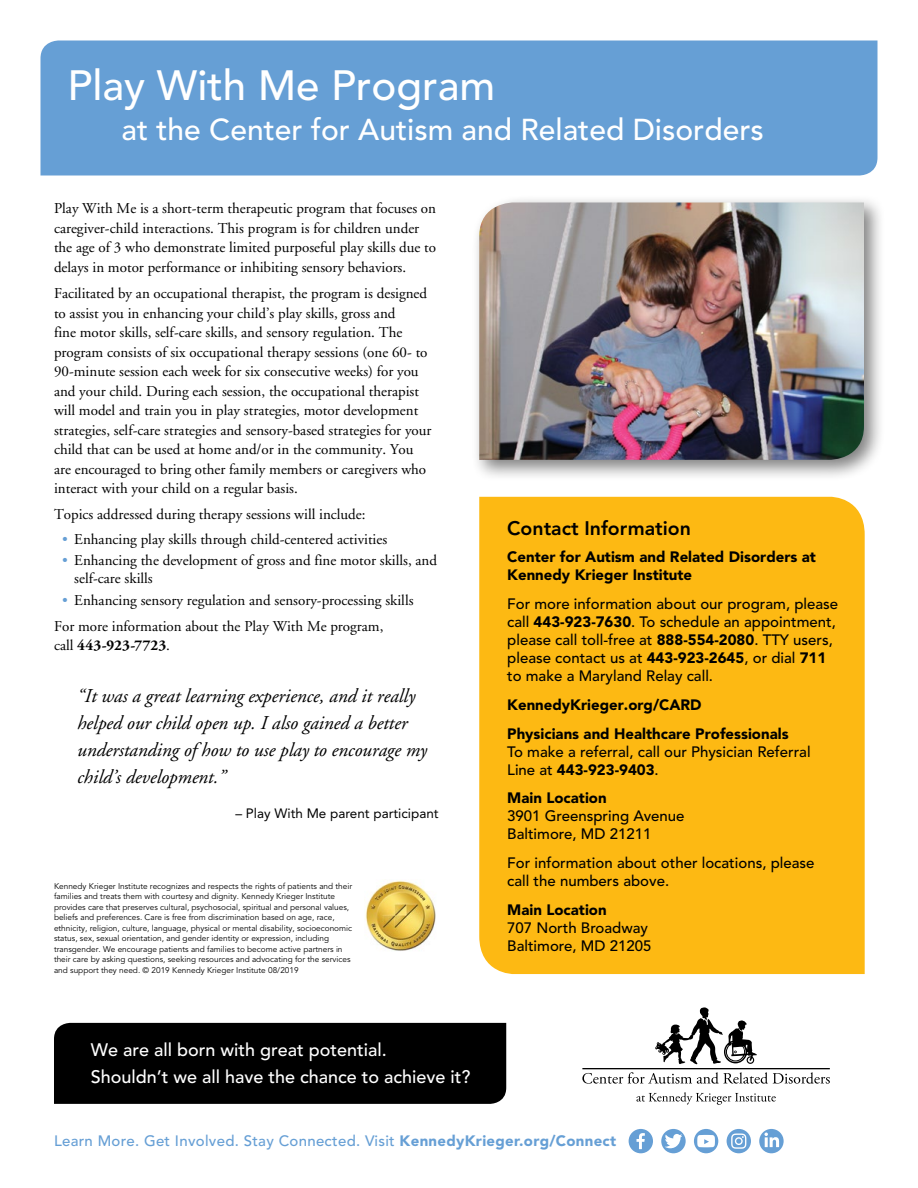
<style>
.page{position:relative;width:918px;height:1188px;background:#fff}
.page>*{position:absolute;margin:0;border:0;box-sizing:border-box;transform-origin:0 0}
.t1{font:500 42px "Avenir";color:#fff}
.t2{font:500 30px "Avenir";color:#fff}
.t3{font:italic 19.5px/27px "Adobe Garamond";letter-spacing:-.005em;color:#000}
.t4{font:800 19.5px "Avenir";color:#000}
.t5{font:500 18px/27px "Avenir";color:#fff}
.t6{font:15px/19.5px "Adobe Garamond";color:#000}
.t7{font:500 15px/18px "Avenir";color:#000}
.t8{font:900 15px/18px "Avenir";color:#000}
.t9{font:500 15px "Avenir";letter-spacing:.02em;color:#669fd5}
.t10{font:700 15px "Adobe Garamond";letter-spacing:.01em;color:#000}
.t11{font:13.5px "Avenir";color:#000}
.t12{font:8.25px/10.5px "Avenir";color:#000}
.s1{color:#669fd5}
.s2{font-weight:400}
.s3{font-weight:900}
</style>
<div class="page">
<svg style="left:655px;top:1007px;width:102px;height:57px"></svg>
<hr style="left:582px;top:1068px;width:248px;height:1px;background:#000">
<svg style="left:582px;top:1072px;width:248px;height:12px"></svg>
<svg style="left:636px;top:1092px;width:140px;height:13px"></svg>
<div style="left:54px;top:1023px;width:452px;height:81px;background:#000"></div>
<svg style="left:629px;top:1129px;width:24px;height:24px"></svg>
<svg style="left:661px;top:1129px;width:25px;height:24px"></svg>
<svg style="left:694px;top:1129px;width:24px;height:24px"></svg>
<svg style="left:727px;top:1129px;width:24px;height:24px"></svg>
<svg style="left:759px;top:1129px;width:25px;height:24px"></svg>
<div style="left:40px;top:40px;width:838px;height:136px;background:#669fd5"></div>
<div style="left:479px;top:497px;width:386px;height:477px;background:#fdb913"></div>
<div style="left:471px;top:194px;width:414px;height:288px;background:#000;opacity:.5"></div>
<img style="left:479px;top:202px;width:385px;height:258px">
<img style="left:365px;top:880px;width:71px;height:71px">
<h1 class="t1" style="left:68px;top:61px;width:429px">Play With Me Program</h1>
<h2 class="t2" style="left:122px;top:112px;width:644px">at the Center for Autism and Related Disorders</h2>
<p class="t6" style="left:54px;top:199px;width:384px">Play With Me is a short-term therapeutic program that focuses on caregiver-child interactions. This program is for children under the age of 3 who demonstrate limited purposeful play skills due to delays in motor performance or inhibiting sensory behaviors.</p>
<p class="t6" style="left:54px;top:284px;width:379px">Facilitated by an occupational therapist, the program is designed to assist you in enhancing your child’s play skills, gross and<br>fine motor skills, self-care skills, and sensory regulation. The program consists of six occupational therapy sessions (one 60- to 90-minute session each week for six consecutive weeks) for you and your child. During each session, the occupational therapist will model and train you in play strategies, motor development strategies, self-care strategies and sensory-based strategies for your child that can be used at home and/or in the community. You are encouraged to bring other family members or caregivers who interact with your child on a regular basis.</p>
<p class="t6" style="left:54px;top:505px;width:313px">Topics addressed during therapy sessions will include:</p>
<p class="t6" style="left:62px;top:530px;width:327px"><span class="s1">•</span> Enhancing play skills through child-centered activities</p>
<p class="t6" style="left:74px;top:552px;width:364px;line-height:18px;text-indent:-12px"><span class="s1">•</span> Enhancing the development of gross and fine motor skills, and self-care skills</p>
<p class="t6" style="left:54px;top:587px;width:361px;line-height:26.2px;text-indent:8px"><span class="s1">•</span> Enhancing sensory regulation and sensory-processing skills<br>For more information about the Play With Me program,</p>
<p class="t10" style="left:54px;top:638px;width:117px"><span class="s2">call</span> 443-923-7723<span class="s2">.</span></p>
<h3 class="t3" style="left:76px;top:683px;width:351px">“It was a great learning experience, and it really helped our child open up. I also gained a better understanding of how to use play to encourage my child’s development.”</h3>
<p class="t11" style="left:235px;top:805px;width:205px">– Play With Me parent participant</p>
<p class="t12" style="left:54px;top:881px;width:300px">Kennedy Krieger Institute recognizes and respects the rights of patients and their families and treats them with courtesy and dignity. Kennedy Krieger Institute provides care that preserves cultural, psychosocial, spiritual and personal values, beliefs and preferences. Care is free from discrimination based on age, race, ethnicity, religion, culture, language, physical or mental disability, socioeconomic status, sex, sexual orientation, and gender identity or expression, including transgender. We encourage patients and families to become active partners in their care by asking questions, seeking resources and advocating for the services and support they need. © 2019 Kennedy Krieger Institute 08/2019</p>
<p class="t5" style="left:91px;top:1037px;width:381px">We are all born with great potential.<br>Shouldn’t we all have the chance to achieve it?</p>
<h3 class="t4" style="left:507px;top:517px;width:185px">Contact Information</h3>
<p class="t8" style="left:507px;top:548px;width:310px">Center for Autism and Related Disorders at<br>Kennedy Krieger Institute</p>
<p class="t7" style="left:507px;top:595px;width:333px">For more information about our program, please call <span class="s3">443-923-7630</span>. To schedule an appointment, please call toll-free at <span class="s3">888-554-2080</span>. TTY users, please contact us at <span class="s3">443-923-2645</span>, or dial <span class="s3">711 </span>to make a Maryland Relay call.</p>
<p class="t8" style="left:507px;top:690px;width:283px;line-height:28.8px">KennedyKrieger.org/CARD<br>Physicians and Healthcare Professionals</p>
<p class="t7" style="left:507px;top:743px;width:305px">To make a referral, call our Physician Referral<br>Line at <span class="s3">443-923-9403</span>.</p>
<p class="t8" style="left:507px;top:789px;width:101px">Main Location</p>
<p class="t7" style="left:507px;top:807px;width:179px">3901 Greenspring Avenue<br>Baltimore, MD 21211</p>
<p class="t7" style="left:507px;top:854px;width:309px">For information about other locations, please call the numbers above.</p>
<p class="t8" style="left:507px;top:901px;width:101px">Main Location</p>
<p class="t7" style="left:507px;top:919px;width:146px">707 North Broadway<br>Baltimore, MD 21205</p>
<p class="t9" style="left:54px;top:1132px;width:564px">Learn More. Get Involved. Stay Connected. Visit <span class="s3">KennedyKrieger.org/Connect</span></p>
</div>
